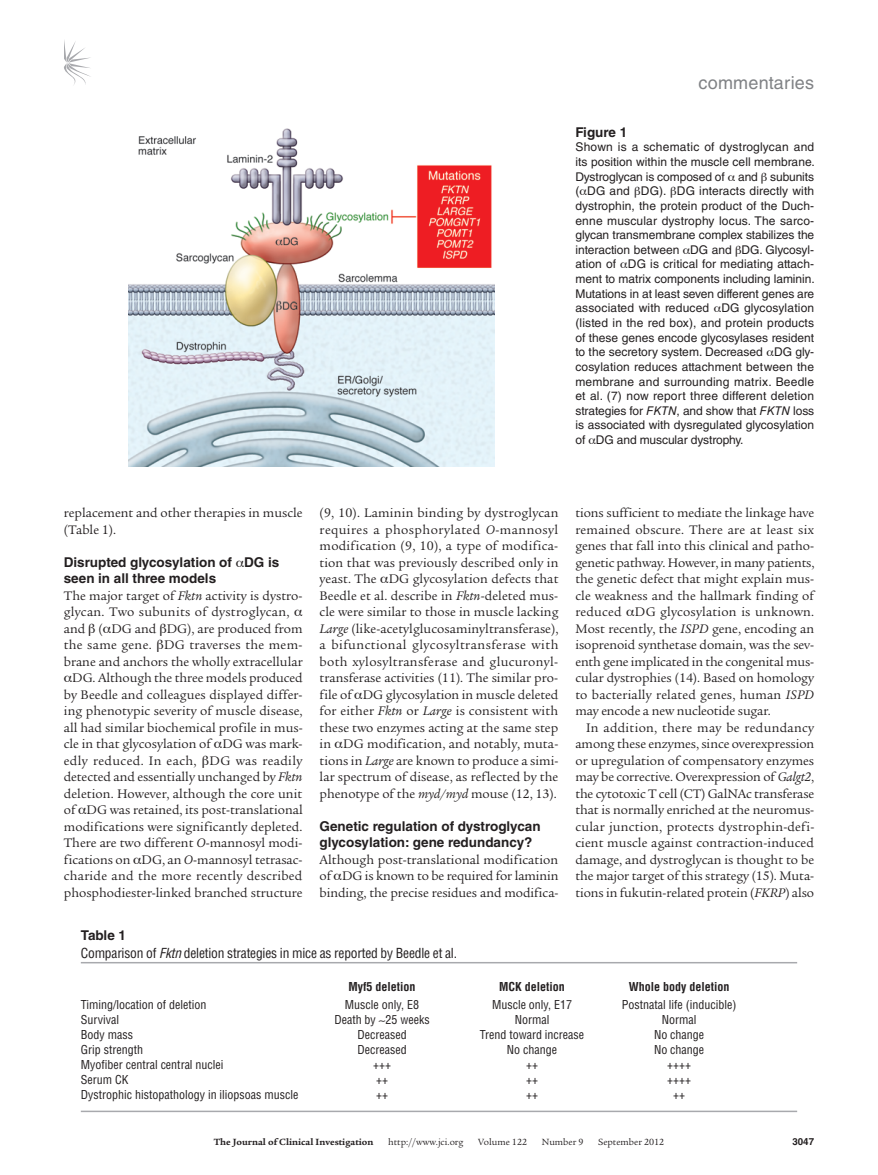
<style>
.page{position:relative;width:878px;height:1175px;background:#fff}
.page>*{position:absolute;margin:0;border:0;box-sizing:border-box;transform-origin:0 0}
.t1{font:18px "Helvetica LT Std";letter-spacing:.01em;color:#808285}
.t2{font:13.5px/16.5px "Legacy Serif Std";color:#231f20;text-align:justify}
.t3{font:700 13.5px/16.5px "Helvetica LT Std";color:#231f20}
.t4{font:13.5px "Legacy Serif Std";letter-spacing:.02em;color:#231f20}
.t5{font:condensed 13.5px/18px "Helvetica LT Std";letter-spacing:-.015em;color:#231f20}
.t6{font:13.5px "Legacy Serif Std";letter-spacing:.025em;color:#231f20}
.t7{font:12px/14.7px "Helvetica LT Std";letter-spacing:-.005em;color:#231f20;text-align:justify}
.t8{font:condensed 12px "Helvetica LT Std";color:#231f20}
.t9{font:700 condensed 12px "Helvetica LT Std";color:#231f20}
.t10{font:9.75px "Legacy Serif Std";color:#231f20}
.t11{font:700 9.75px "Legacy Serif Std";color:#231f20}
.t12{font:700 9.75px "Helvetica LT Std";color:#231f20}
.s1{font-style:italic}
.s2{font-weight:700;font-stretch:normal}
</style>
<div class="page">
<svg style="left:64px;top:40px;width:27px;height:45px"></svg>
<hr style="left:81px;top:962px;width:716px;height:1px;background:#a8a9ad">
<hr style="left:81px;top:1110px;width:716px;height:2px;background:#a8a9ad">
<img style="left:128px;top:128px;width:366px;height:338px">
<h1 class="t1" style="left:698px;top:73px;width:117px">commentaries</h1>
<p class="t3" style="left:575px;top:123px;width:53px">Figure 1</p>
<p class="t7" style="left:575px;top:140px;width:241px">Shown is a schematic of dystroglycan and its position within the muscle cell membrane.<br>Dystroglycan is composed of and subunits ( DG and DG). DG interacts directly with dystrophin, the protein product of the Duch&shy;enne muscular dystrophy locus. The sarco&shy;glycan transmembrane complex stabilizes the interaction between DG and DG. Glycosyl&shy;ation of DG is critical for mediating attach&shy;ment to matrix components including laminin.<br>Mutations in at least seven different genes are associated with reduced DG glycosylation (listed in the red box), and protein products of these genes encode glycosylases resident to the secretory system. Decreased DG gly&shy;cosylation reduces attachment between the membrane and surrounding matrix. Beedle et al. (7) now report three different deletion strategies for <span class="s1">FKTN</span>, and show that <span class="s1">FKTN</span> loss is associated with dysregulated glycosylation of DG and muscular dystrophy.</p>
<p class="t2" style="left:64px;top:505px;width:240px">replacement and other therapies in muscle (Table 1).</p>
<p class="t3" style="left:64px;top:553px;width:217px">Disrupted glycosylation of DG is seen in all three models</p>
<p class="t2" style="left:64px;top:587px;width:240px">The major target of <span class="s1">Fktn</span> activity is dystro-</p>
<p class="t4" style="left:64px;top:604px;width:227px">glycan. Two subunits of dystroglycan,</p>
<p class="t2" style="left:64px;top:620px;width:240px">and ( DG and DG), are produced from</p>
<p class="t4" style="left:64px;top:637px;width:240px">the same gene. DG traverses the mem-</p>
<p class="t2" style="left:64px;top:653px;width:240px">brane and anchors the wholly extracellular</p>
<p class="t2" style="left:72px;top:670px;width:232px">DG. Although the three models produced</p>
<p class="t2" style="left:64px;top:686px;width:240px">by Beedle and colleagues displayed differ-</p>
<p class="t2" style="left:64px;top:703px;width:240px">ing phenotypic severity of muscle disease,</p>
<p class="t2" style="left:64px;top:719px;width:240px">all had similar biochemical profile in mus-</p>
<p class="t2" style="left:64px;top:736px;width:240px">cle in that glycosylation of DG was mark-</p>
<p class="t6" style="left:64px;top:753px;width:240px">edly reduced. In each, DG was readily</p>
<p class="t2" style="left:64px;top:769px;width:240px">detected and essentially unchanged by <span class="s1">Fktn</span></p>
<p class="t2" style="left:64px;top:785px;width:240px">deletion. However, although the core unit</p>
<p class="t2" style="left:64px;top:802px;width:240px">of DG was retained, its post-translational</p>
<p class="t2" style="left:64px;top:818px;width:240px">modifications were significantly depleted.</p>
<p class="t2" style="left:64px;top:835px;width:240px">There are two different <span class="s1">O</span>-mannosyl modi-</p>
<p class="t2" style="left:64px;top:851px;width:240px">fications on DG, an <span class="s1">O</span>-mannosyl tetrasac-</p>
<p class="t4" style="left:64px;top:868px;width:240px">charide and the more recently described</p>
<p class="t2" style="left:64px;top:884px;width:240px">phosphodiester-linked branched structure</p>
<p class="t2" style="left:319px;top:505px;width:240px">(9, 10). Laminin binding by dystroglycan requires a phosphorylated <span class="s1">O</span>-mannosyl modification (9, 10), a type of modifica&shy;tion that was previously described only in yeast. The DG glycosylation defects that Beedle et al. describe in <span class="s1">Fktn</span>-deleted mus&shy;cle were similar to those in muscle lacking <span class="s1">Large</span> (like-acetylglucosaminyltransferase), a bifunctional glycosyltransferase with both xylosyltransferase and glucuronyl&shy;transferase activities (11). The similar pro&shy;file of DG glycosylation in muscle deleted for either <span class="s1">Fktn</span> or <span class="s1">Large</span> is consistent with these two enzymes acting at the same step in DG modification, and notably, muta&shy;tions in <span class="s1">Large</span> are known to produce a simi&shy;lar spectrum of disease, as reflected by the phenotype of the <span class="s1">myd/myd</span> mouse (12, 13).</p>
<p class="t3" style="left:319px;top:817px;width:222px">Genetic regulation of dystroglycan glycosylation: gene redundancy?</p>
<p class="t2" style="left:319px;top:851px;width:240px">Although post-translational modification of DG is known to be required for laminin binding, the precise residues and modifica-</p>
<p class="t2" style="left:575px;top:505px;width:240px">tions sufficient to mediate the linkage have remained obscure. There are at least six genes that fall into this clinical and patho&shy;genetic pathway. However, in many patients, the genetic defect that might explain mus&shy;cle weakness and the hallmark finding of reduced DG glycosylation is unknown.<br>Most recently, the <span class="s1">ISPD</span> gene, encoding an isoprenoid synthetase domain, was the sev&shy;enth gene implicated in the congenital mus&shy;cular dystrophies (14). Based on homology to bacterially related genes, human <span class="s1">ISPD </span>may encode a new nucleotide sugar.</p>
<p class="t2" style="left:575px;top:719px;width:240px;text-indent:11px">In addition, there may be redundancy among these enzymes, since overexpression or upregulation of compensatory enzymes may be corrective. Overexpression of <span class="s1">Galgt2</span>, the cytotoxic T cell (CT) GalNAc transferase that is normally enriched at the neuromus&shy;cular junction, protects dystrophin-defi&shy;cient muscle against contraction-induced damage, and dystroglycan is thought to be the major target of this strategy (15). Muta&shy;tions in fukutin-related protein (<span class="s1">FKRP</span>) also</p>
<p class="t5" style="left:81px;top:925px;width:378px"><span class="s2">Table 1<br></span>Comparison of <span class="s1">Fktn</span> deletion strategies in mice as reported by Beedle et al.</p>
<p class="t9" style="left:348px;top:978px;width:68px">Myf5 deletion</p>
<p class="t9" style="left:499px;top:978px;width:67px">MCK deletion</p>
<p class="t9" style="left:629px;top:978px;width:102px">Whole body deletion</p>
<p class="t8" style="left:81px;top:997px;width:127px">Timing/location of deletion</p>
<p class="t8" style="left:345px;top:997px;width:76px">Muscle only, E8</p>
<p class="t8" style="left:492px;top:997px;width:82px">Muscle only, E17</p>
<p class="t8" style="left:622px;top:997px;width:116px">Postnatal life (inducible)</p>
<p class="t8" style="left:81px;top:1012px;width:40px">Survival</p>
<p class="t8" style="left:334px;top:1012px;width:97px">Death by 25 weeks</p>
<p class="t8" style="left:514px;top:1012px;width:36px">Normal</p>
<p class="t8" style="left:661px;top:1012px;width:36px">Normal</p>
<p class="t8" style="left:81px;top:1027px;width:54px">Body mass</p>
<p class="t8" style="left:357px;top:1027px;width:51px">Decreased</p>
<p class="t8" style="left:480px;top:1027px;width:106px">Trend toward increase</p>
<p class="t8" style="left:654px;top:1027px;width:52px">No change</p>
<p class="t8" style="left:81px;top:1042px;width:64px">Grip strength</p>
<p class="t8" style="left:357px;top:1042px;width:51px">Decreased</p>
<p class="t8" style="left:507px;top:1042px;width:52px">No change</p>
<p class="t8" style="left:654px;top:1042px;width:52px">No change</p>
<p class="t8" style="left:81px;top:1057px;width:144px">Myofiber central central nuclei</p>
<p class="t8" style="left:373px;top:1057px;width:19px">+++</p>
<p class="t8" style="left:526px;top:1057px;width:13px">++</p>
<p class="t8" style="left:667px;top:1057px;width:25px">++++</p>
<p class="t8" style="left:81px;top:1072px;width:49px">Serum CK</p>
<p class="t8" style="left:376px;top:1072px;width:13px">++</p>
<p class="t8" style="left:526px;top:1072px;width:13px">++</p>
<p class="t8" style="left:667px;top:1072px;width:25px">++++</p>
<p class="t8" style="left:81px;top:1087px;width:219px">Dystrophic histopathology in iliopsoas muscle</p>
<p class="t8" style="left:376px;top:1087px;width:13px">++</p>
<p class="t8" style="left:526px;top:1087px;width:13px">++</p>
<p class="t8" style="left:673px;top:1087px;width:13px">++</p>
<p class="t11" style="left:214px;top:1135px;width:161px">The Journal of Clinical Investigation</p>
<p class="t10" style="left:388px;top:1136px;width:77px">http://www.jci.org</p>
<p class="t10" style="left:478px;top:1136px;width:50px">Volume 122</p>
<p class="t10" style="left:542px;top:1136px;width:43px">Number 9</p>
<p class="t10" style="left:598px;top:1136px;width:68px">September 2012</p>
<p class="t12" style="left:792px;top:1135px;width:23px">3047</p>
</div>
